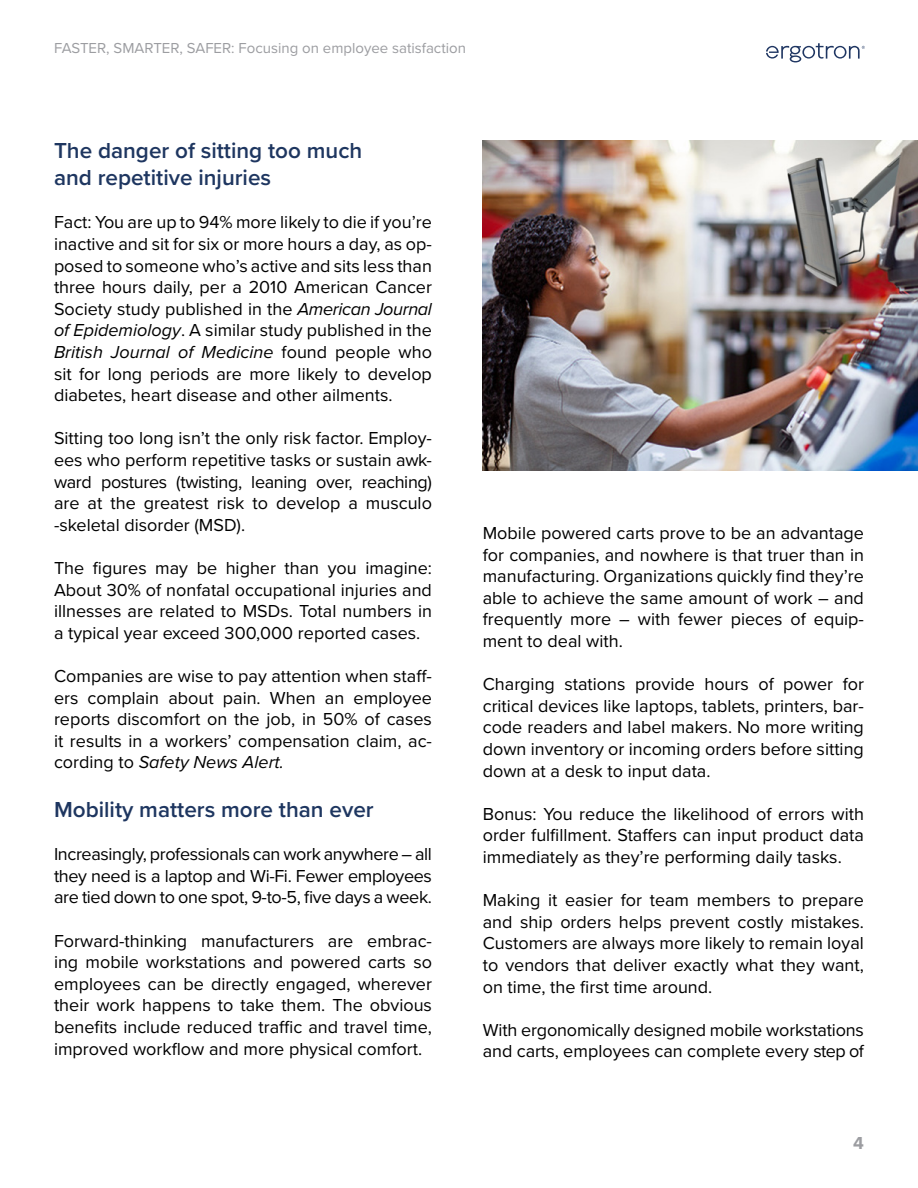
<style>
.page{position:relative;width:918px;height:1188px;background:#fff}
.page>*{position:absolute;margin:0;border:0;box-sizing:border-box;transform-origin:0 0}
.t1{font:600 22.5px/27px "Proxima Nova";color:#1e3660}
.t2{font:18px/21.6px "Proxima Nova";color:#000;text-align:justify}
.t3{font:700 18px "Proxima Nova";color:#9c9da1}
.t4{font:15px "Proxima Nova";color:#9c9da1}
.s1{font-style:italic}
</style>
<div class="page">
<svg style="left:766px;top:43px;width:99px;height:19px"></svg>
<img style="left:483px;top:140px;width:435px;height:331px">
<p class="t4" style="left:54px;top:36px;width:414px">FASTER, SMARTER, SAFER: Focusing on employee satisfaction</p>
<p class="t1" style="left:54px;top:136px;width:310px">The danger of sitting too much and repetitive injuries</p>
<p class="t2" style="left:54px;top:211px;width:380px">Fact: You are up to 94% more likely to die if you’re inactive and sit for six or more hours a day, as op&shy;posed to someone who’s active and sits less than three hours daily, per a 2010 American Cancer Society study published in the <span class="s1">American Journal of Epidemiology</span>. A similar study published in the <span class="s1">British Journal of Medicine</span> found people who sit for long periods are more likely to develop diabetes, heart disease and other ailments.</p>
<p class="t2" style="left:54px;top:427px;width:380px">Sitting too long isn’t the only risk factor. Employ&shy;ees who perform repetitive tasks or sustain awk&shy;ward postures (twisting, leaning over, reaching) are at the greatest risk to develop a musculo -skeletal disorder (MSD).</p>
<p class="t2" style="left:54px;top:556px;width:380px">The figures may be higher than you imagine:<br>About 30% of nonfatal occupational injuries and illnesses are related to MSDs. Total numbers in a typical year exceed 300,000 reported cases.</p>
<p class="t2" style="left:54px;top:664px;width:380px">Companies are wise to pay attention when staff&shy;ers complain about pain. When an employee reports discomfort on the job, in 50% of cases it results in a workers’ compensation claim, ac&shy;cording to <span class="s1">Safety News Alert.</span></p>
<p class="t1" style="left:54px;top:795px;width:321px">Mobility matters more than ever</p>
<p class="t2" style="left:54px;top:843px;width:380px">Increasingly, professionals can work anywhere – all they need is a laptop and Wi-Fi. Fewer employees are tied down to one spot, 9-to-5, five days a week.</p>
<p class="t2" style="left:54px;top:929px;width:380px">Forward-thinking manufacturers are embrac&shy;ing mobile workstations and powered carts so employees can be directly engaged, wherever their work happens to take them. The obvious benefits include reduced traffic and travel time, improved workflow and more physical comfort.</p>
<p class="t2" style="left:483px;top:522px;width:383px">Mobile powered carts prove to be an advantage for companies, and nowhere is that truer than in manufacturing. Organizations quickly find they’re able to achieve the same amount of work – and frequently more – with fewer pieces of equip&shy;ment to deal with.</p>
<p class="t2" style="left:483px;top:673px;width:383px">Charging stations provide hours of power for critical devices like laptops, tablets, printers, bar&shy;code readers and label makers. No more writing down inventory or incoming orders before sitting down at a desk to input data.</p>
<p class="t2" style="left:483px;top:802px;width:383px">Bonus: You reduce the likelihood of errors with order fulfillment. Staffers can input product data immediately as they’re performing daily tasks.</p>
<p class="t2" style="left:483px;top:889px;width:383px">Making it easier for team members to prepare and ship orders helps prevent costly mistakes.<br>Customers are always more likely to remain loyal to vendors that deliver exactly what they want, on time, the first time around.</p>
<p class="t2" style="left:483px;top:1018px;width:383px">With ergonomically designed mobile workstations and carts, employees can complete every step of</p>
<p class="t3" style="left:853px;top:1130px;width:12px">4</p>
</div>
